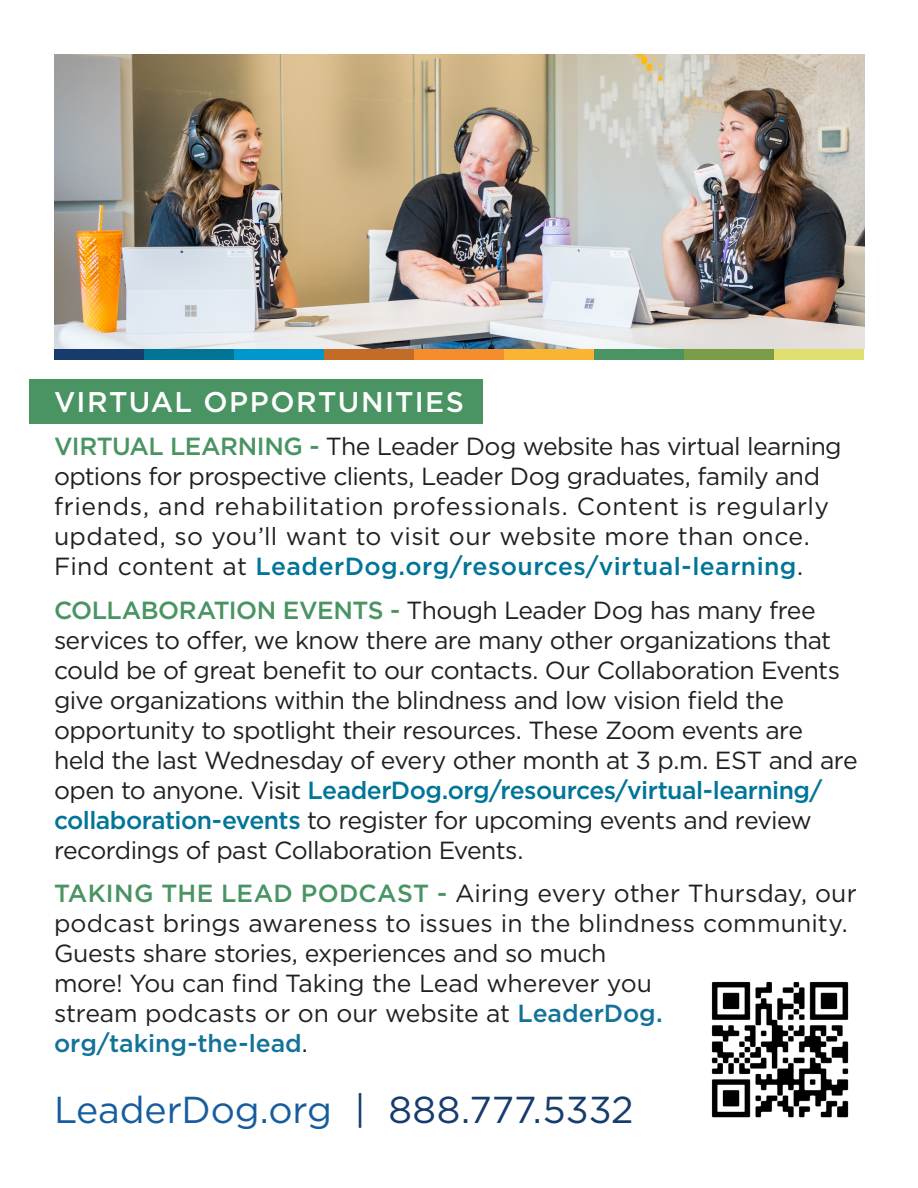
<style>
.page{position:relative;width:918px;height:1188px;background:#fff}
.page>*{position:absolute;margin:0;border:0;box-sizing:border-box;transform-origin:0 0}
.t1{font:37.5px "Gotham";letter-spacing:-.005em;color:#175d9e}
.t2{font:500 28.5px "Gotham";letter-spacing:.05em;color:#fff}
.t3{font:24.75px/30px "Gotham";letter-spacing:-.02em;color:#231f20}
.s1{font-weight:500;color:#499462}
.s2{font-weight:500;color:#007598}
.s3{font-weight:500;color:#127298}
.s4{color:#163c6d}
</style>
<div class="page">
<div style="left:29px;top:379px;width:454px;height:45px;background:#499462"></div>
<img style="left:54px;top:54px;width:810px;height:295px">
<div style="left:54px;top:349px;width:90px;height:10px;background:#163c6d"></div>
<div style="left:144px;top:349px;width:90px;height:10px;background:#007598"></div>
<div style="left:234px;top:349px;width:90px;height:10px;background:#0097cd"></div>
<div style="left:324px;top:349px;width:90px;height:10px;background:#c26c28"></div>
<div style="left:414px;top:349px;width:90px;height:10px;background:#f68c2c"></div>
<div style="left:504px;top:349px;width:90px;height:10px;background:#f8b432"></div>
<div style="left:594px;top:349px;width:90px;height:10px;background:#499462"></div>
<div style="left:684px;top:349px;width:90px;height:10px;background:#7b9d48"></div>
<div style="left:774px;top:349px;width:90px;height:10px;background:#dfde70"></div>
<img style="left:711px;top:981px;width:138px;height:137px">
<p class="t2" style="left:54px;top:383px;width:412px">VIRTUAL OPPORTUNITIES</p>
<p class="t3" style="left:54px;top:431px;width:789px"><span class="s1">VIRTUAL LEARNING -</span> The Leader Dog website has virtual learning options for prospective clients, Leader Dog graduates, family and friends, and rehabilitation professionals. Content is regularly updated, so you’ll want to visit our website more than once.<br>Find content at <span class="s2">LeaderDog.org/resources/virtual-learning</span>.</p>
<p class="t3" style="left:54px;top:594px;width:805px"><span class="s1">COLLABORATION EVENTS -</span> Though Leader Dog has many free services to offer, we know there are many other organizations that could be of great benefit to our contacts. Our Collaboration Events give organizations within the blindness and low vision field the opportunity to spotlight their resources. These Zoom events are held the last Wednesday of every other month at 3 p.m. EST and are open to anyone. Visit <span class="s2">LeaderDog.org/resources/virtual-learning/ collaboration-events</span> to register for upcoming events and review recordings of past Collaboration Events.</p>
<p class="t3" style="left:54px;top:878px;width:804px"><span class="s1">TAKING THE LEAD PODCAST -</span> Airing every other Thursday, our podcast brings awareness to issues in the blindness community.<br>Guests share stories, experiences and so much<br>more! You can find Taking the Lead wherever you<br>stream podcasts or on our website at <span class="s3">LeaderDog. org/taking-the-lead</span>.</p>
<p class="t1" style="left:54px;top:1085px;width:581px">LeaderDog.org <span class="s4">| 888.777.5332</span></p>
</div>
